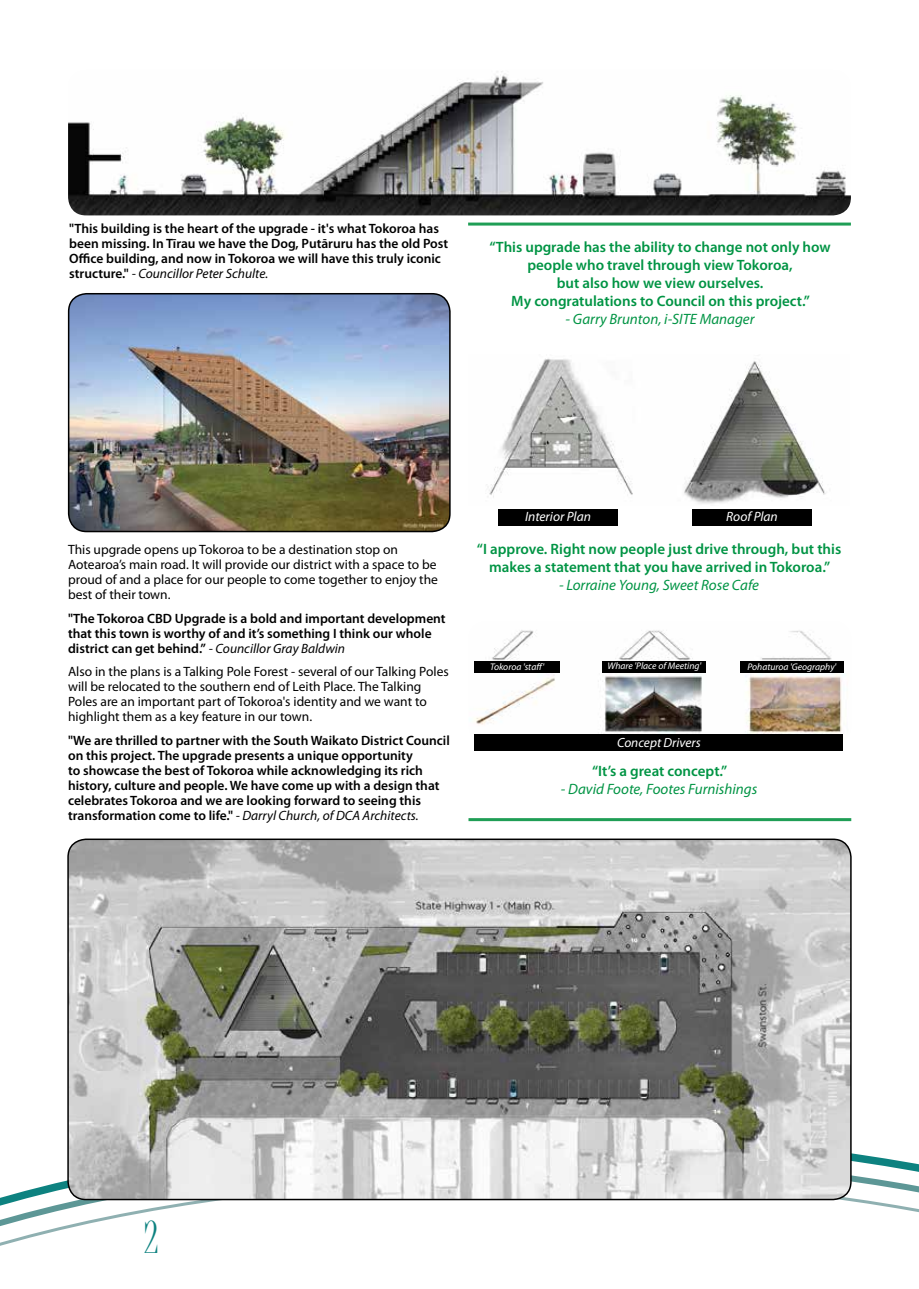
<style>
.page{position:relative;width:919px;height:1289px;background:#fff}
.page>*{position:absolute;margin:0;border:0;box-sizing:border-box;transform-origin:0 0}
.t1{font:43.5px "Juice ITC";color:#0d8280}
.t2{font:600 15px/18px "Myriad Pro";color:#009444;text-align:center}
.t3{font:italic 15px "Myriad Pro";color:#009444}
.t4{font:600 13.5px/15px "Myriad Pro";color:#000}
.t5{font:13.5px/15px "Myriad Pro";color:#000}
.t6{font:italic 13.5px "Myriad Pro";color:#fff}
.t7{font:italic 13.35px "Myriad Pro";color:#fff}
.t8{font:italic 9.6px "Myriad Pro";color:#fff}
.s1{font-weight:400;font-style:italic}
</style>
<div class="page">
<div style="left:498px;top:508px;width:119px;height:17px;background:#000"></div>
<div style="left:692px;top:508px;width:119px;height:17px;background:#000"></div>
<svg style="left:851px;top:1150px;width:67px;height:24px"></svg>
<svg style="left:0;top:1174px;width:918px;height:72px"></svg>
<img style="left:69px;top:294px;width:381px;height:237px">
<div style="left:68px;top:293px;width:382px;height:239px;border:2px solid #000;border-radius:18px"></div>
<img style="left:486px;top:358px;width:340px;height:146px">
<img style="left:475px;top:630px;width:369px;height:104px">
<img style="left:68px;top:839px;width:782px;height:360px">
<div style="left:67px;top:838px;width:784px;height:362px;border:2px solid #000;border-radius:18px"></div>
<img style="left:68px;top:71px;width:782px;height:144px">
<hr style="left:468px;top:818px;width:383px;height:3px;background:#1f9e55">
<hr style="left:468px;top:222px;width:382px;height:3px;background:#1f9e55">
<div style="left:474px;top:661px;width:85px;height:12px;background:#000"></div>
<div style="left:474px;top:734px;width:369px;height:17px;background:#000"></div>
<div style="left:740px;top:661px;width:103px;height:12px;background:#000"></div>
<div style="left:602px;top:660px;width:103px;height:12px;background:#000"></div>
<p class="t4" style="left:69px;top:220px;width:380px">"This building is the heart of the upgrade - it's what Tokoroa has been missing. In Tīrau we have the Dog, Putāruru has the old Post Office building, and now in Tokoroa we will have this truly iconic structure." <span class="s1">- Councillor Peter Schulte.</span></p>
<p class="t2" style="left:489px;top:238px;width:343px">“This upgrade has the ability to change not only how people who travel through view Tokoroa,<br>but also how we view ourselves.<br>My congratulations to Council on this project.”</p>
<p class="t3" style="left:565px;top:310px;width:190px">- Garry Brunton, i-SITE Manager</p>
<p class="t5" style="left:68px;top:542px;width:371px">This upgrade opens up Tokoroa to be a destination stop on Aotearoa’s main road. It will provide our district with a space to be proud of and a place for our people to come together to enjoy the best of their town.</p>
<p class="t4" style="left:68px;top:610px;width:379px">"The Tokoroa CBD Upgrade is a bold and important development that this town is worthy of and it’s something I think our whole district can get behind.” <span class="s1">- Councillor Gray Baldwin</span></p>
<p class="t5" style="left:68px;top:664px;width:382px">Also in the plans is a Talking Pole Forest - several of our Talking Poles will be relocated to the southern end of Leith Place. The Talking Poles are an important part of Tokoroa's identity and we want to highlight them as a key feature in our town.</p>
<p class="t4" style="left:68px;top:732px;width:383px">"We are thrilled to partner with the South Waikato District Council on this project. The upgrade presents a unique opportunity<br>to showcase the best of Tokoroa while acknowledging its rich history, culture and people. We have come up with a design that celebrates Tokoroa and we are looking forward to seeing this transformation come to life." <span class="s1">- Darryl Church, of DCA Architects.</span></p>
<p class="t6" style="left:525px;top:508px;width:67px">Interior Plan</p>
<p class="t6" style="left:726px;top:508px;width:53px">Roof Plan</p>
<p class="t2" style="left:477px;top:539px;width:366px">“I approve. Right now people just drive through, but this makes a statement that you have arrived in Tokoroa.”</p>
<p class="t3" style="left:559px;top:576px;width:201px">- Lorraine Young, Sweet Rose Cafe</p>
<p class="t8" style="left:490px;top:660px;width:55px">Tokoroa 'staff'</p>
<p class="t8" style="left:607px;top:660px;width:95px">Whare 'Place of Meeting'</p>
<p class="t8" style="left:747px;top:660px;width:90px">Pohaturoa 'Geography'</p>
<p class="t7" style="left:617px;top:734px;width:85px">Concept Drivers</p>
<p class="t2" style="left:592px;top:761px;width:137px">“It’s a great concept.”</p>
<p class="t3" style="left:560px;top:780px;width:198px">- David Foote, Footes Furnishings</p>
<h1 class="t1" style="left:144px;top:1212px;width:15px">2</h1>
</div>
